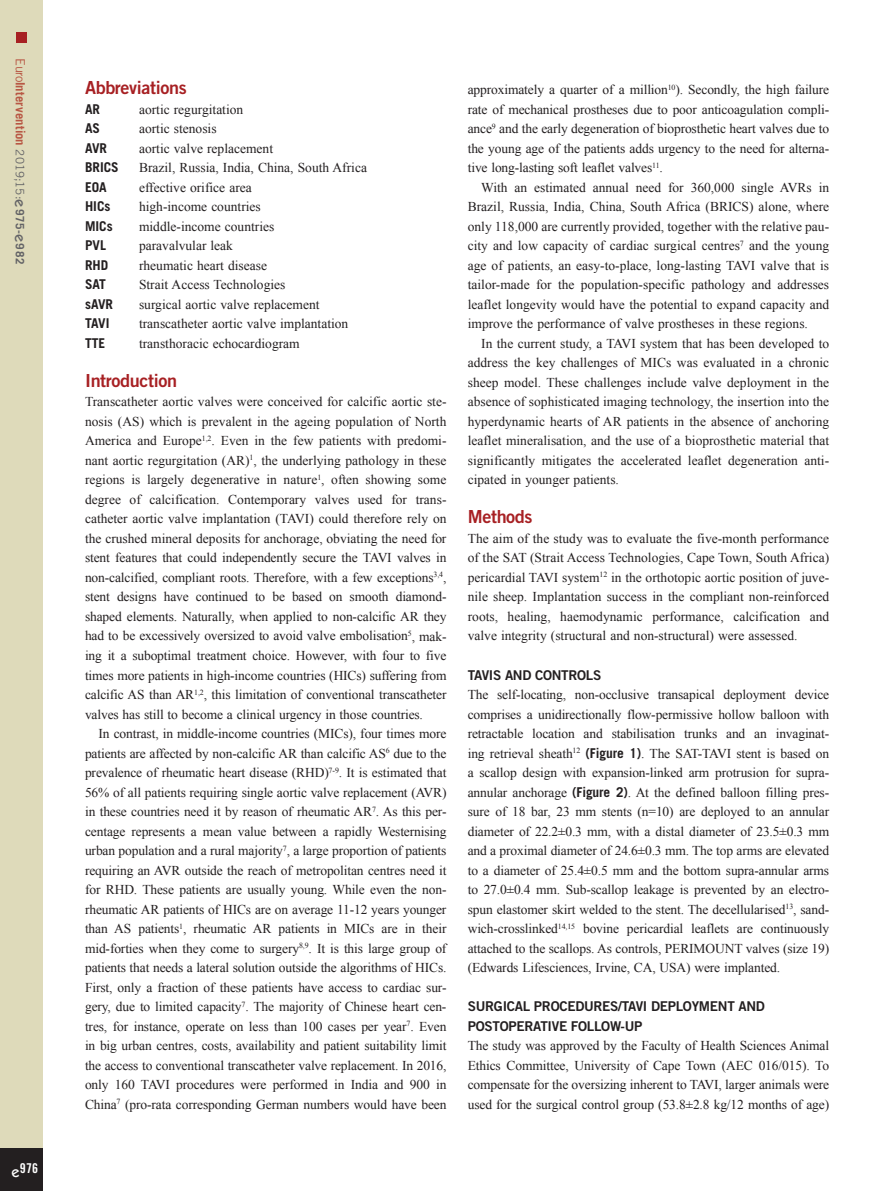
<style>
.page{position:relative;width:893px;height:1191px;background:#fff}
.page>*{position:absolute;margin:0;border:0;box-sizing:border-box;transform-origin:0 0}
.intertitre1{font:18px "Trade Gothic LT Std Bd 2";letter-spacing:-.02em;color:#a72023}
.text_1er_paragraph{font:13.5px/19.5px "Times New Roman";color:#231f20;text-align:justify}
.text_paragraph{font:13.5px/19.5px "Times New Roman";letter-spacing:-.005em;color:#231f20;text-align:justify}
.intertitre2{font:13.5px/19.5px "Trade Gothic LT Std Bd 2";letter-spacing:-.02em;color:#231f20}
.text_1er_paragraph-2{font:700 13.5px "Trade Gothic LT Std";color:#231f20}
.t1{font:13.5px "Trade Gothic LT Std Bd Cn 20";color:#fff}
.t2{font:700 12.75px "Trade Gothic LT Std";letter-spacing:.005em;color:#b85744}
.s1{font-weight:400}
.s2{font-weight:400;font-size:11.7px;color:#636366}
.s3{font-family:"ITC Kabel Std";font-weight:500;font-size:15px;color:#636366}
.s4{font-size:11.7px;color:#636366}
.s5{font-family:"ITC Kabel Std";font-weight:500;font-size:15px}
.s6{font-family:"Trade Gothic LT Std";font-weight:700}
</style>
<div class="page">
<div style="left:0;top:0;width:43px;height:1191px;background:#dedaba"></div>
<div style="left:0;top:1148px;width:43px;height:43px;background:#231f20"></div>
<div style="left:16px;top:32px;width:10px;height:10px;background:#a72023"></div>
<p class="t2" style="left:28px;top:58px;width:207px;rotate:90deg"><span class="s1">Euro</span>Intervention <span class="s2">2019;15:</span><span class="s3">e</span><span class="s4">975-</span><span class="s3">e</span><span class="s4">982</span></p>
<p class="t1" style="left:12px;top:1160px;width:28px"><span class="s5">e</span>976</p>
<p class="intertitre1" style="left:85px;top:77px;width:103px">Abbreviations</p>
<p class="text_1er_paragraph-2" style="left:85px;top:101px;width:17px">AR</p>
<p class="text_1er_paragraph" style="left:139px;top:99px;width:106px">aortic regurgitation</p>
<p class="text_1er_paragraph-2" style="left:85px;top:120px;width:17px">AS</p>
<p class="text_1er_paragraph" style="left:139px;top:119px;width:79px">aortic stenosis</p>
<p class="text_1er_paragraph-2" style="left:85px;top:140px;width:24px">AVR</p>
<p class="text_1er_paragraph" style="left:139px;top:138px;width:136px">aortic valve replacement</p>
<p class="text_1er_paragraph-2" style="left:85px;top:159px;width:35px">BRICS</p>
<p class="text_1er_paragraph" style="left:139px;top:158px;width:229px">Brazil, Russia, India, China, South Africa</p>
<p class="text_1er_paragraph-2" style="left:85px;top:179px;width:23px">EOA</p>
<p class="text_1er_paragraph" style="left:139px;top:177px;width:114px">effective orifice area</p>
<p class="text_1er_paragraph-2" style="left:85px;top:198px;width:27px">HICs</p>
<p class="text_1er_paragraph" style="left:139px;top:197px;width:123px">high-income countries</p>
<p class="text_1er_paragraph-2" style="left:85px;top:218px;width:29px">MICs</p>
<p class="text_1er_paragraph" style="left:139px;top:216px;width:137px">middle-income countries</p>
<p class="text_1er_paragraph-2" style="left:85px;top:237px;width:23px">PVL</p>
<p class="text_1er_paragraph" style="left:139px;top:236px;width:96px">paravalvular leak</p>
<p class="text_1er_paragraph-2" style="left:85px;top:257px;width:25px">RHD</p>
<p class="text_1er_paragraph" style="left:139px;top:255px;width:130px">rheumatic heart disease</p>
<p class="text_1er_paragraph-2" style="left:85px;top:276px;width:23px">SAT</p>
<p class="text_1er_paragraph" style="left:139px;top:275px;width:148px">Strait Access Technologies</p>
<p class="text_1er_paragraph-2" style="left:85px;top:296px;width:30px">sAVR</p>
<p class="text_1er_paragraph" style="left:139px;top:294px;width:182px">surgical aortic valve replacement</p>
<p class="text_1er_paragraph-2" style="left:85px;top:315px;width:26px">TAVI</p>
<p class="text_1er_paragraph" style="left:139px;top:314px;width:211px">transcatheter aortic valve implantation</p>
<p class="text_1er_paragraph-2" style="left:85px;top:335px;width:22px">TTE</p>
<p class="text_1er_paragraph" style="left:139px;top:333px;width:162px">transthoracic echocardiogram</p>
<p class="intertitre1" style="left:85px;top:369px;width:94px">Introduction</p>
<p class="text_1er_paragraph" style="left:85px;top:392px;width:363px">Transcatheter aortic valves were conceived for calcific aortic ste&shy;nosis (AS) which is prevalent in the ageing population of North America and Europe<sup>1,2</sup>. Even in the few patients with predomi&shy;nant aortic regurgitation (AR)<sup>1</sup>, the underlying pathology in these regions is largely degenerative in nature<sup>1</sup>, often showing some degree of calcification. Contemporary valves used for trans&shy;catheter aortic valve implantation (TAVI) could therefore rely on the crushed mineral deposits for anchorage, obviating the need for stent features that could independently secure the TAVI valves in non-calcified, compliant roots. Therefore, with a few exceptions<sup>3,4</sup>, stent designs have continued to be based on smooth diamond&shy;shaped elements. Naturally, when applied to non-calcific AR they had to be excessively oversized to avoid valve embolisation<sup>5</sup>, mak&shy;ing it a suboptimal treatment choice. However, with four to five times more patients in high-income countries (HICs) suffering from calcific AS than AR<sup>1,2</sup>, this limitation of conventional transcatheter valves has still to become a clinical urgency in those countries.</p>
<p class="text_paragraph" style="left:85px;top:723px;width:363px;text-indent:14px">In contrast, in middle-income countries (MICs), four times more patients are affected by non-calcific AR than calcific AS<sup>6</sup> due to the prevalence of rheumatic heart disease (RHD)<sup>7-9</sup>. It is estimated that 56% of all patients requiring single aortic valve replacement (AVR) in these countries need it by reason of rheumatic AR<sup>7</sup>. As this per&shy;centage represents a mean value between a rapidly Westernising urban population and a rural majority<sup>7</sup>, a large proportion of patients requiring an AVR outside the reach of metropolitan centres need it for RHD. These patients are usually young. While even the non&shy;rheumatic AR patients of HICs are on average 11-12 years younger than AS patients<sup>1</sup>, rheumatic AR patients in MICs are in their mid-forties when they come to surgery<sup>8,9</sup>. It is this large group of patients that needs a lateral solution outside the algorithms of HICs.<br>First, only a fraction of these patients have access to cardiac sur&shy;gery, due to limited capacity<sup>7</sup>. The majority of Chinese heart cen&shy;tres, for instance, operate on less than 100 cases per year<sup>7</sup>. Even in big urban centres, costs, availability and patient suitability limit the access to conventional transcatheter valve replacement. In 2016, only 160 TAVI procedures were performed in India and 900 in China<sup>7</sup> (pro-rata corresponding German numbers would have been</p>
<p class="text_paragraph" style="left:468px;top:80px;width:363px">approximately a quarter of a million<sup>10</sup>). Secondly, the high failure rate of mechanical prostheses due to poor anticoagulation compli&shy;ance<sup>9</sup> and the early degeneration of bioprosthetic heart valves due to the young age of the patients adds urgency to the need for alterna&shy;tive long-lasting soft leaflet valves<sup>11</sup>.</p>
<p class="text_paragraph" style="left:468px;top:177px;width:363px;text-indent:14px">With an estimated annual need for 360,000 single AVRs in Brazil, Russia, India, China, South Africa (BRICS) alone, where only 118,000 are currently provided, together with the relative pau&shy;city and low capacity of cardiac surgical centres<sup>7</sup> and the young age of patients, an easy-to-place, long-lasting TAVI valve that is tailor-made for the population-specific pathology and addresses leaflet longevity would have the potential to expand capacity and improve the performance of valve prostheses in these regions.</p>
<p class="text_paragraph" style="left:468px;top:333px;width:363px;text-indent:14px">In the current study, a TAVI system that has been developed to address the key challenges of MICs was evaluated in a chronic sheep model. These challenges include valve deployment in the absence of sophisticated imaging technology, the insertion into the hyperdynamic hearts of AR patients in the absence of anchoring leaflet mineralisation, and the use of a bioprosthetic material that significantly mitigates the accelerated leaflet degeneration anti&shy;cipated in younger patients.</p>
<p class="intertitre1" style="left:468px;top:506px;width:66px">Methods</p>
<p class="text_1er_paragraph" style="left:468px;top:528px;width:363px">The aim of the study was to evaluate the five-month performance of the SAT (Strait Access Technologies, Cape Town, South Africa) pericardial TAVI system<sup>12</sup> in the orthotopic aortic position of juve&shy;nile sheep. Implantation success in the compliant non-reinforced roots, healing, haemodynamic performance, calcification and valve integrity (structural and non-structural) were assessed.</p>
<p class="intertitre2" style="left:468px;top:664px;width:135px">TAVIS AND CONTROLS</p>
<p class="text_1er_paragraph" style="left:468px;top:684px;width:363px">The self-locating, non-occlusive transapical deployment device comprises a unidirectionally flow-permissive hollow balloon with retractable location and stabilisation trunks and an invaginat&shy;ing retrieval sheath<sup>12</sup> <span class="s6">(Figure 1)</span>. The SAT-TAVI stent is based on a scallop design with expansion-linked arm protrusion for supra&shy;annular anchorage <span class="s6">(Figure 2)</span>. At the defined balloon filling pres&shy;sure of 18 bar, 23 mm stents (n=10) are deployed to an annular diameter of 22.2±0.3 mm, with a distal diameter of 23.5±0.3 mm and a proximal diameter of 24.6±0.3 mm. The top arms are elevated to a diameter of 25.4±0.5 mm and the bottom supra-annular arms to 27.0±0.4 mm. Sub-scallop leakage is prevented by an electro&shy;spun elastomer skirt welded to the stent. The decellularised<sup>13</sup>, sand&shy;wich-crosslinked<sup>14,15</sup> bovine pericardial leaflets are continuously attached to the scallops. As controls, PERIMOUNT valves (size 19) (Edwards Lifesciences, Irvine, CA, USA) were implanted.</p>
<p class="intertitre2" style="left:468px;top:996px;width:299px">SURGICAL PROCEDURES/TAVI DEPLOYMENT AND<br>POSTOPERATIVE FOLLOW-UP</p>
<p class="text_1er_paragraph" style="left:468px;top:1035px;width:363px">The study was approved by the Faculty of Health Sciences Animal Ethics Committee, University of Cape Town (AEC 016/015). To compensate for the oversizing inherent to TAVI, larger animals were used for the surgical control group (53.8±2.8 kg/12 months of age)</p>
</div>
